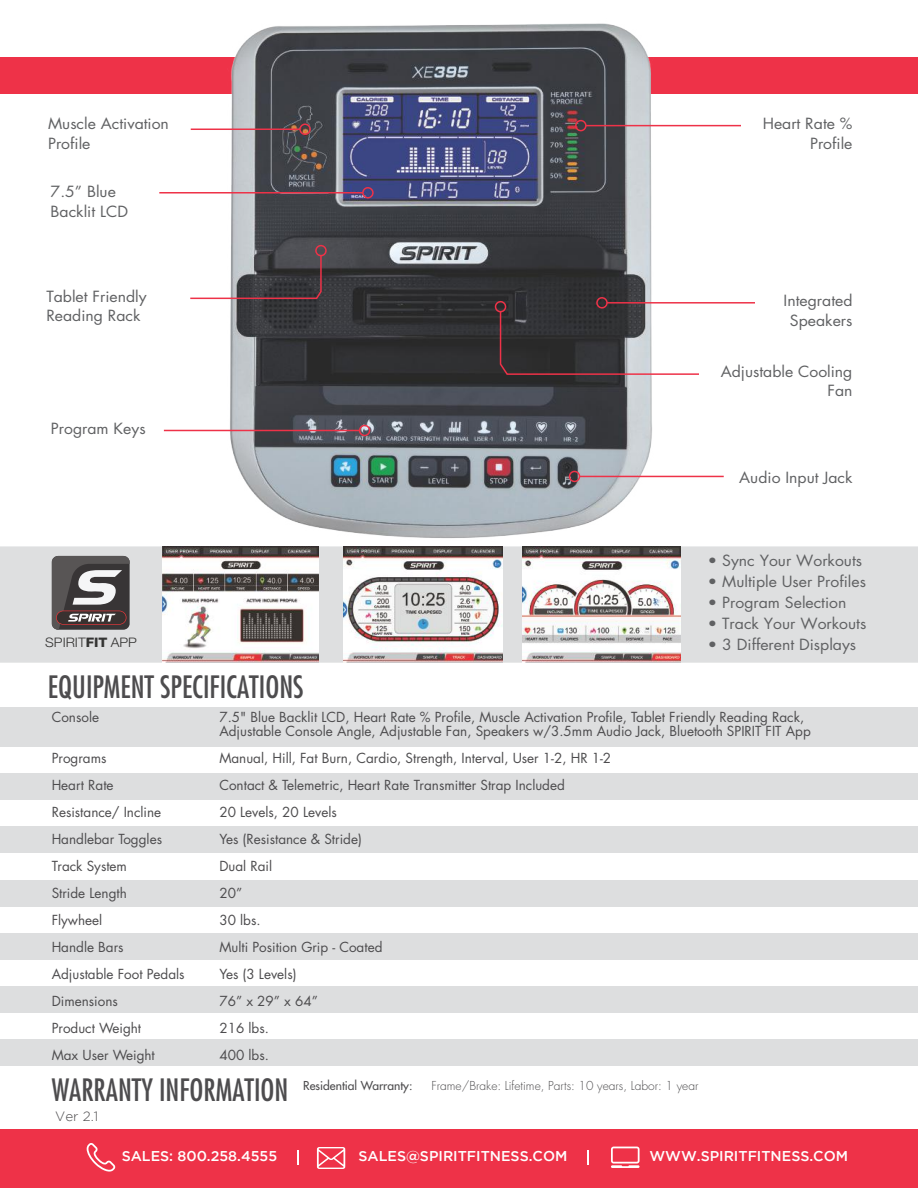
<style>
.page{position:relative;width:918px;height:1188px;background:#fff}
.page>*{position:absolute;margin:0;border:0;box-sizing:border-box;transform-origin:0 0}
.t1{font:condensed 30px "Futura";color:#4d4c4e}
.t2{font:15px/19.5px "Futura";color:#606163;scale:1.05 1}
.t3{font:500 14.25px "Gotham";color:#fff}
.t4{font:13.5px/27px "Futura";color:#4d4c4e}
.t5{font:300 13.5px "Gotham";color:#4d4c4e}
.t6{font:300 13.2px "Helvetica Neue LT Pro";color:#343433;scale:1.05 1}
.t7{font:300 12px "Futura";color:#4d4c4e}
.t8{font:12px "Futura";color:#4d4c4e}
.s1{font-weight:800}
</style>
<div class="page">
<div style="left:0;top:58px;width:918px;height:36px;background:#ee3248"></div>
<img style="left:215px;top:23px;width:453px;height:515px">
<div style="left:0;top:1129px;width:918px;height:59px;background:#ee3248"></div>
<div style="left:568px;top:470px;width:13px;height:12px;border:2px solid #ee3248;border-radius:50%"></div>
<hr style="left:580px;top:476px;width:144px;height:1px;background:#ee3248">
<svg style="left:317px;top:1147px;width:28px;height:22px"></svg>
<svg style="left:611px;top:1147px;width:29px;height:21px"></svg>
<svg style="left:87px;top:1143px;width:28px;height:29px"></svg>
<svg style="left:297px;top:1150px;width:1px;height:15px"></svg>
<svg style="left:587px;top:1150px;width:2px;height:15px"></svg>
<div style="left:0;top:707px;width:918px;height:40px;background:#dddedf"></div>
<div style="left:0;top:774px;width:918px;height:26px;background:#dddedf"></div>
<div style="left:0;top:827px;width:918px;height:26px;background:#dddedf"></div>
<div style="left:0;top:880px;width:918px;height:26px;background:#dddedf"></div>
<div style="left:0;top:933px;width:918px;height:26px;background:#dddedf"></div>
<div style="left:0;top:986px;width:918px;height:27px;background:#dddedf"></div>
<div style="left:0;top:1039px;width:918px;height:27px;background:#dddedf"></div>
<div style="left:596px;top:297px;width:12px;height:12px;border:2px solid #ee3248;border-radius:50%"></div>
<hr style="left:607px;top:302px;width:148px;height:2px;background:#ee3248">
<div style="left:575px;top:120px;width:12px;height:12px;border:2px solid #ee3248;border-radius:50%"></div>
<hr style="left:586px;top:125px;width:155px;height:1px;background:#ee3248">
<div style="left:299px;top:123px;width:12px;height:12px;border:2px solid #ee3248;border-radius:50%"></div>
<hr style="left:191px;top:129px;width:109px;height:1px;background:#ee3248">
<div style="left:315px;top:245px;width:12px;height:12px;border:2px solid #ee3248;border-radius:50%"></div>
<svg style="left:190px;top:254px;width:132px;height:46px"></svg>
<div style="left:494px;top:301px;width:13px;height:12px;border:2px solid #ee3248;border-radius:50%"></div>
<svg style="left:499px;top:310px;width:200px;height:66px"></svg>
<div style="left:359px;top:424px;width:12px;height:13px;border:2px solid #ee3248;border-radius:50%"></div>
<hr style="left:164px;top:430px;width:196px;height:1px;background:#ee3248">
<div style="left:0;top:546px;width:918px;height:117px;background:#dedfe0"></div>
<svg style="left:52px;top:556px;width:78px;height:74px"></svg>
<img style="left:343px;top:546px;width:159px;height:117px">
<img style="left:163px;top:546px;width:156px;height:117px">
<img style="left:522px;top:546px;width:158px;height:117px">
<div style="left:362px;top:187px;width:12px;height:12px;border:2px solid #ee3248;border-radius:50%"></div>
<hr style="left:159px;top:192px;width:204px;height:2px;background:#ee3248">
<p class="t2" style="left:48px;top:114px;width:117px">Muscle Activation<br>Profile</p>
<p class="t2" style="left:51px;top:182px;width:75px">7.5” Blue<br>Backlit LCD</p>
<p class="t2" style="left:46px;top:286px;width:97px">Tablet Friendly<br>Reading Rack</p>
<p class="t2" style="left:51px;top:419px;width:92px">Program Keys</p>
<p class="t6" style="left:45px;top:634px;width:89px">SPIRIT<span class="s1">FIT</span> APP</p>
<h1 class="t1" style="left:48px;top:668px;width:257px">EQUIPMENT SPECIFICATIONS</h1>
<p class="t2" style="left:763px;top:114px;width:87px;text-align:right">Heart Rate %<br>Profile</p>
<p class="t2" style="left:784px;top:291px;width:67px;text-align:center">Integrated<br>Speakers</p>
<p class="t2" style="left:721px;top:361px;width:127px;text-align:right">Adjustable Cooling<br>Fan</p>
<p class="t2" style="left:739px;top:467px;width:109px">Audio Input Jack</p>
<p class="t2" style="left:708px;top:551px;width:148px">• Sync Your Workouts</p>
<p class="t2" style="left:708px;top:572px;width:152px">• Multiple User Profiles</p>
<p class="t2" style="left:708px;top:593px;width:133px">• Program Selection</p>
<p class="t2" style="left:708px;top:614px;width:152px">• Track Your Workouts</p>
<p class="t2" style="left:708px;top:635px;width:143px">• 3 Different Displays</p>
<p class="t4" style="left:52px;top:704px;width:49px">Console</p>
<p class="t4" style="left:52px;top:744px;width:134px">Programs<br>Heart Rate<br>Resistance/ Incline<br>Handlebar Toggles<br>Track System<br>Stride Length<br>Flywheel<br>Handle Bars<br>Adjustable Foot Pedals<br>Dimensions<br>Product Weight<br>Max User Weight</p>
<p class="t4" style="left:219px;top:710px;width:593px;line-height:13.5px">7.5" Blue Backlit LCD, Heart Rate % Profile, Muscle Activation Profile, Tablet Friendly Reading Rack,<br>Adjustable Console Angle, Adjustable Fan, Speakers w/3.5mm Audio Jack, Bluetooth SPIRIT FIT App</p>
<p class="t4" style="left:219px;top:744px;width:393px">Manual, Hill, Fat Burn, Cardio, Strength, Interval, User 1-2, HR 1-2<br>Contact &amp; Telemetric, Heart Rate Transmitter Strap Included<br>20 Levels, 20 Levels<br>Yes (Resistance &amp; Stride)<br>Dual Rail<br>20”<br>30 lbs.<br>Multi Position Grip - Coated<br>Yes (3 Levels)<br>76” x 29” x 64”<br>216 lbs.<br>400 lbs.</p>
<h1 class="t1" style="left:52px;top:1071px;width:238px">WARRANTY INFORMATION</h1>
<p class="t8" style="left:303px;top:1078px;width:111px">Residential Warranty:</p>
<p class="t7" style="left:432px;top:1078px;width:268px">Frame/Brake: Lifetime, Parts: 10 years, Labor: 1 year</p>
<p class="t5" style="left:55px;top:1109px;width:45px">Ver 2.1</p>
<p class="t3" style="left:122px;top:1148px;width:157px">SALES: 800.258.4555</p>
<p class="t3" style="left:358px;top:1148px;width:210px">SALES@SPIRITFITNESS.COM</p>
<p class="t3" style="left:649px;top:1148px;width:200px">WWW.SPIRITFITNESS.COM</p>
</div>
